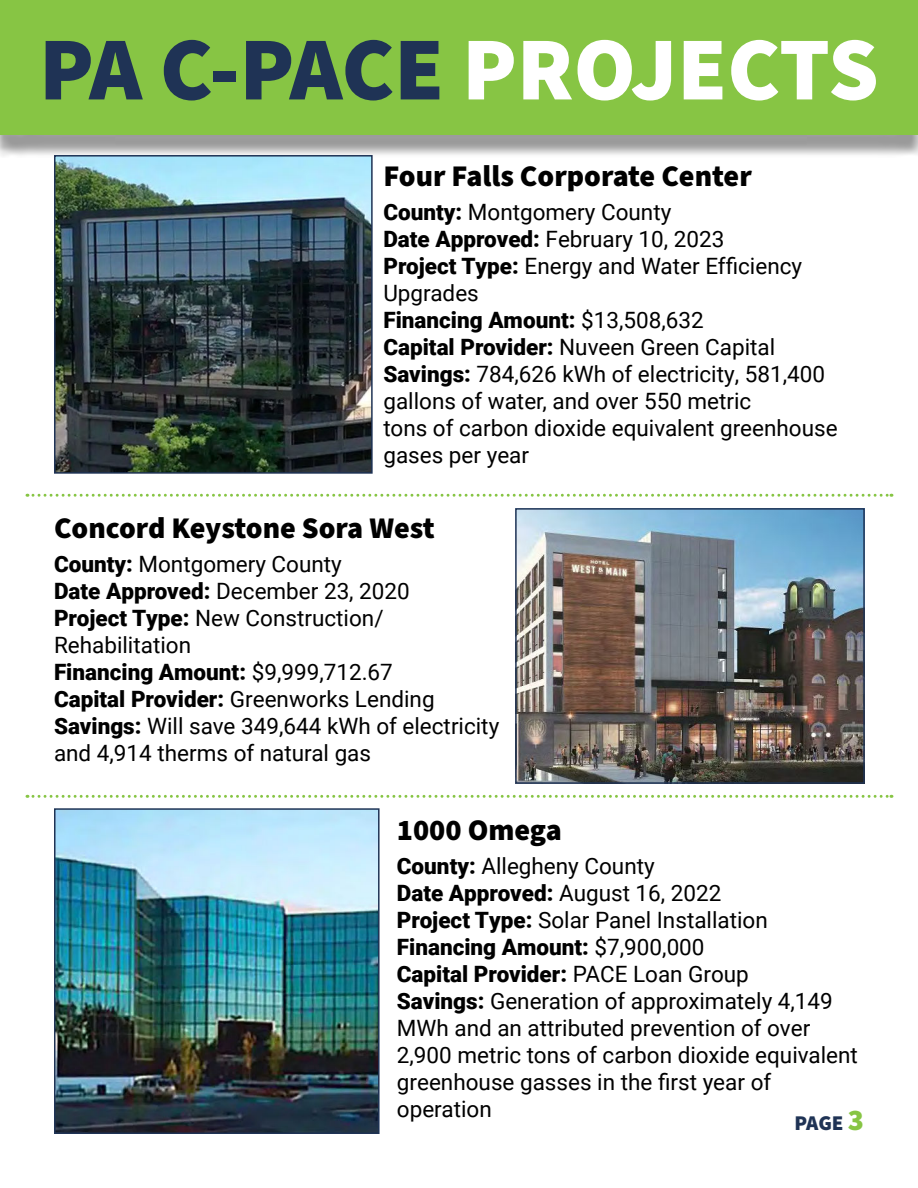
<style>
.page{position:relative;width:918px;height:1188px;background:#fff}
.page>*{position:absolute;margin:0;border:0;box-sizing:border-box;transform-origin:0 0}
.t1{font:900 90px "Source Sans Pro";letter-spacing:-.01em;color:#1f3355}
.t2{font:900 30px "Source Sans Pro";color:#000}
.t3{font:22.5px/27px "Roboto";color:#000}
.t4{font:900 21px "Source Sans Pro";color:#1f3355}
.s1{color:#fff}
.s2{font-weight:900}
.s3{font-size:30px;color:#87c544}
</style>
<div class="page">
<div style="left:0;top:7px;width:918px;height:151px;background:#000;opacity:.4"></div>
<div style="left:0;top:0;width:918px;height:135px;background:#87c544"></div>
<img style="left:57px;top:158px;width:313px;height:313px">
<div style="left:54px;top:155px;width:319px;height:319px;border:2px solid #1f3355"></div>
<svg style="left:27px;top:494px;width:865px;height:3px"></svg>
<svg style="left:27px;top:795px;width:865px;height:3px"></svg>
<img style="left:518px;top:511px;width:344px;height:270px">
<div style="left:515px;top:508px;width:350px;height:276px;border:2px solid #1f3355"></div>
<img style="left:57px;top:811px;width:320px;height:320px">
<div style="left:54px;top:808px;width:326px;height:326px;border:2px solid #1f3355"></div>
<h1 class="t1" style="left:39px;top:32px;width:841px">PA C-PACE <span class="s1">PROJECTS</span></h1>
<h2 class="t2" style="left:383px;top:163px;width:370px">Four Falls Corporate Center</h2>
<p class="t3" style="left:383px;top:200px;width:456px"><span class="s2">County:</span> Montgomery County<br><span class="s2">Date Approved:</span> February 10, 2023<br><span class="s2">Project Type:</span> Energy and Water Efficiency<br>Upgrades<br><span class="s2">Financing Amount:</span> $13,508,632<br><span class="s2">Capital Provider:</span> Nuveen Green Capital<br><span class="s2">Savings:</span> 784,626 kWh of electricity, 581,400 gallons of water, and over 550 metric<br>tons of carbon dioxide equivalent greenhouse gases per year</p>
<h2 class="t2" style="left:54px;top:516px;width:382px">Concord Keystone Sora West</h2>
<p class="t3" style="left:54px;top:552px;width:447px"><span class="s2">County:</span> Montgomery County<br><span class="s2">Date Approved:</span> December 23, 2020<br><span class="s2">Project Type:</span> New Construction/<br>Rehabilitation<br><span class="s2">Financing Amount:</span> $9,999,712.67<br><span class="s2">Capital Provider:</span> Greenworks Lending<br><span class="s2">Savings:</span> Will save 349,644 kWh of electricity and 4,914 therms of natural gas</p>
<h2 class="t2" style="left:397px;top:817px;width:166px">1000 Omega</h2>
<p class="t3" style="left:397px;top:854px;width:463px"><span class="s2">County:</span> Allegheny County<br><span class="s2">Date Approved:</span> August 16, 2022<br><span class="s2">Project Type:</span> Solar Panel Installation <span class="s2">Financing Amount:</span> $7,900,000<br><span class="s2">Capital Provider:</span> PACE Loan Group<br><span class="s2">Savings:</span> Generation of approximately 4,149<br>MWh and an attributed prevention of over 2,900 metric tons of carbon dioxide equivalent greenhouse gasses in the first year of operation</p>
<p class="t4" style="left:795px;top:1115px;width:71px">PAGE <span class="s3">3</span></p>
</div>
